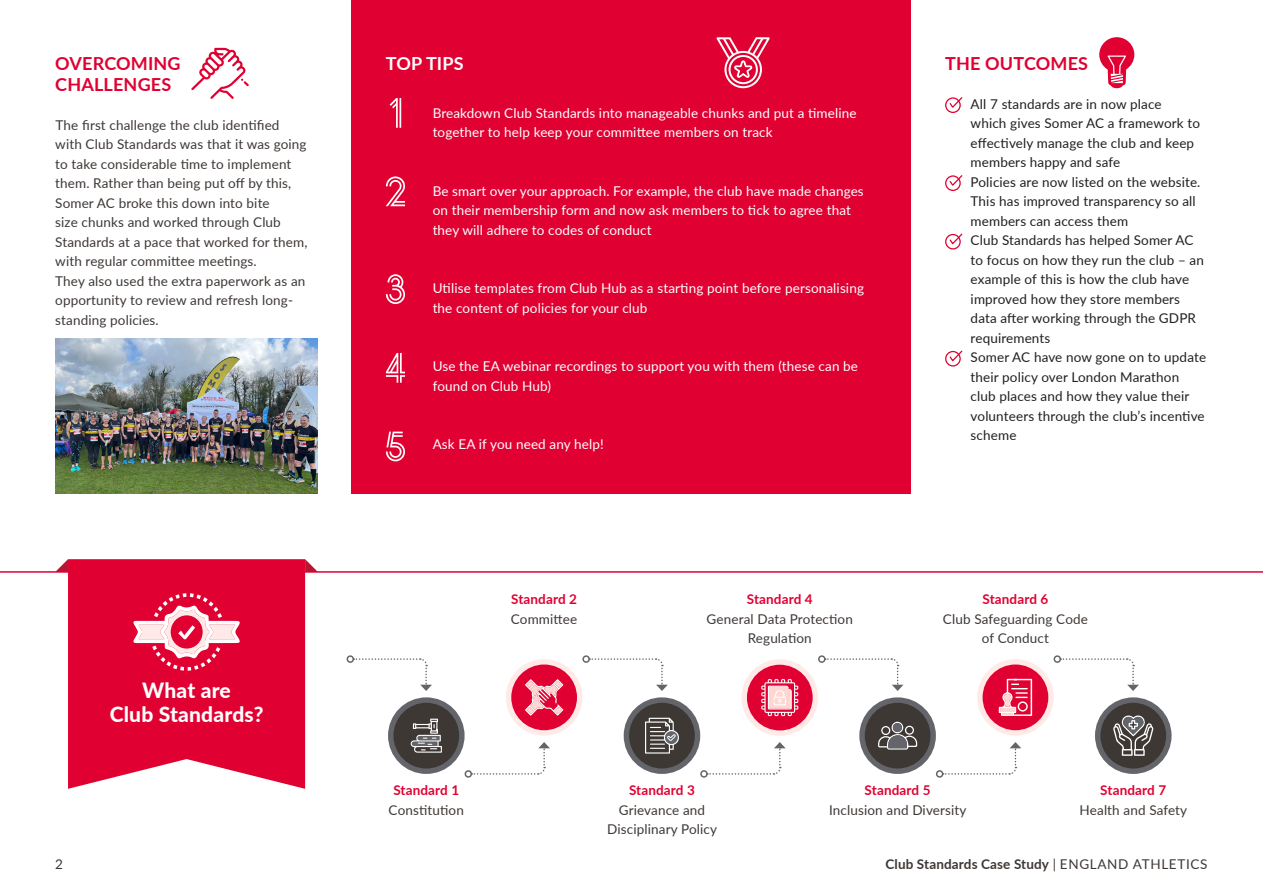
<style>
.page{position:relative;width:1263px;height:893px;background:#fff}
.page>*{position:absolute;margin:0;border:0;box-sizing:border-box;transform-origin:0 0}
.t1{font:800 21px/24px "Lato";letter-spacing:.01em;color:#fff;text-align:center}
.t2{font:700 18px/21px "Lato";letter-spacing:.01em;color:#e00031}
.t3{font:700 18px "Lato";letter-spacing:.01em;color:#fff}
.t4{font:13.5px/19.5px "Lato";letter-spacing:.01em;color:#3e3835;text-align:center}
.t5{font:13.5px/19.5px "Lato";letter-spacing:.01em;color:#231f20}
.t6{font:13.5px/19.5px "Lato";letter-spacing:.01em;color:#fff}
.t7{font:700 13.5px "Lato";letter-spacing:.01em;color:#e00031}
.t8{font:700 13.5px "Lato";letter-spacing:.01em;color:#3e3835}
.s1{font-weight:400}
</style>
<div class="page">
<div style="left:945px;top:97px;width:16px;height:16px;border:1px solid #e00031;border-radius:50%"></div>
<svg style="left:948px;top:97px;width:15px;height:12px"></svg>
<div style="left:945px;top:175px;width:16px;height:16px;border:1px solid #e00031;border-radius:50%"></div>
<svg style="left:948px;top:175px;width:15px;height:12px"></svg>
<div style="left:945px;top:234px;width:16px;height:16px;border:1px solid #e00031;border-radius:50%"></div>
<svg style="left:948px;top:233px;width:15px;height:13px"></svg>
<div style="left:945px;top:351px;width:16px;height:16px;border:1px solid #e00031;border-radius:50%"></div>
<svg style="left:948px;top:350px;width:15px;height:13px"></svg>
<svg style="left:391px;top:700px;width:71px;height:71px;background:#433e3c"></svg>
<div style="left:388px;top:697px;width:77px;height:77px;border:5px solid #63656a;border-radius:50%"></div>
<svg style="left:410px;top:719px;width:32px;height:34px"></svg>
<svg style="left:509px;top:662px;width:71px;height:71px;background:#e4224c"></svg>
<div style="left:506px;top:659px;width:76px;height:77px;border:5px solid #ffeae8;border-radius:50%"></div>
<svg style="left:525px;top:679px;width:38px;height:37px"></svg>
<svg style="left:554px;top:707px;width:8px;height:7px"></svg>
<svg style="left:527px;top:681px;width:7px;height:7px"></svg>
<svg style="left:555px;top:681px;width:7px;height:7px"></svg>
<svg style="left:527px;top:707px;width:7px;height:7px"></svg>
<svg style="left:626px;top:700px;width:71px;height:71px;background:#433e3c"></svg>
<div style="left:624px;top:697px;width:76px;height:77px;border:5px solid #63656a;border-radius:50%"></div>
<svg style="left:645px;top:718px;width:34px;height:36px"></svg>
<svg style="left:744px;top:662px;width:71px;height:71px;background:#e4234d"></svg>
<div style="left:741px;top:659px;width:77px;height:77px;border:5px solid #ffeae8;border-radius:50%"></div>
<svg style="left:761px;top:679px;width:37px;height:37px"></svg>
<svg style="left:862px;top:700px;width:71px;height:71px;background:#433e3c"></svg>
<div style="left:859px;top:697px;width:77px;height:77px;border:5px solid #63656a;border-radius:50%"></div>
<svg style="left:878px;top:722px;width:39px;height:27px"></svg>
<div style="left:893px;top:723px;width:9px;height:9px;background:#63656a;border-radius:50%"></div>
<svg style="left:980px;top:662px;width:71px;height:71px;background:#e4224b"></svg>
<div style="left:977px;top:659px;width:77px;height:77px;border:5px solid #ffeae8;border-radius:50%"></div>
<svg style="left:999px;top:679px;width:33px;height:37px"></svg>
<svg style="left:1098px;top:700px;width:71px;height:71px;background:#443f3d"></svg>
<div style="left:1095px;top:697px;width:76px;height:77px;border:5px solid #63656a;border-radius:50%"></div>
<svg style="left:1113px;top:715px;width:40px;height:41px;background:#726f6d"></svg>
<div style="left:352px;top:0;width:559px;height:493px;background:#e00031"></div>
<hr style="left:399px;top:98px;width:2px;height:30px;background:#fff">
<svg style="left:390px;top:98px;width:8px;height:30px"></svg>
<svg style="left:386px;top:176px;width:20px;height:30px"></svg>
<svg style="left:386px;top:353px;width:19px;height:30px"></svg>
<svg style="left:386px;top:274px;width:19px;height:30px"></svg>
<hr style="left:0;top:571px;width:1263px;height:2px;background:#e00031">
<svg style="left:68px;top:559px;width:237px;height:230px;background:#e21341"></svg>
<svg style="left:305px;top:559px;width:13px;height:13px"></svg>
<svg style="left:55px;top:559px;width:13px;height:13px"></svg>
<svg style="left:133px;top:593px;width:107px;height:78px;background:#ea5071"></svg>
<div style="left:465px;top:770px;width:7px;height:8px;border:2px solid #63656a;border-radius:50%"></div>
<svg style="left:471px;top:742px;width:79px;height:33px"></svg>
<div style="left:700px;top:770px;width:8px;height:8px;border:2px solid #63656a;border-radius:50%"></div>
<svg style="left:707px;top:742px;width:79px;height:33px"></svg>
<div style="left:936px;top:770px;width:7px;height:8px;border:2px solid #63656a;border-radius:50%"></div>
<svg style="left:943px;top:742px;width:78px;height:33px"></svg>
<div style="left:1053px;top:655px;width:8px;height:8px;border:2px solid #63656a;border-radius:50%"></div>
<svg style="left:1060px;top:658px;width:79px;height:33px"></svg>
<div style="left:818px;top:655px;width:7px;height:8px;border:2px solid #63656a;border-radius:50%"></div>
<svg style="left:825px;top:658px;width:78px;height:33px"></svg>
<div style="left:582px;top:655px;width:8px;height:8px;border:2px solid #63656a;border-radius:50%"></div>
<svg style="left:589px;top:658px;width:79px;height:33px"></svg>
<div style="left:347px;top:655px;width:7px;height:8px;border:2px solid #63656a;border-radius:50%"></div>
<svg style="left:353px;top:658px;width:79px;height:33px"></svg>
<svg style="left:716px;top:37px;width:54px;height:51px"></svg>
<svg style="left:1099px;top:37px;width:35px;height:51px"></svg>
<svg style="left:191px;top:48px;width:58px;height:51px"></svg>
<img style="left:55px;top:338px;width:263px;height:155px">
<svg style="left:386px;top:432px;width:19px;height:29px"></svg>
<h2 class="t2" style="left:55px;top:52px;width:127px">OVERCOMING<br>CHALLENGES</h2>
<p class="t4" style="left:55px;top:115px;width:254px;text-align:left">The first challenge the club identified with Club Standards was that it was going to take considerable time to implement them. Rather than being put off by this, Somer AC broke this down into bite<br>size chunks and worked through Club Standards at a pace that worked for them, with regular committee meetings.<br>They also used the extra paperwork as an opportunity to review and refresh long&shy;standing policies.</p>
<h1 class="t1" style="left:110px;top:678px;width:155px">What are<br>Club Standards?</h1>
<h2 class="t3" style="left:386px;top:50px;width:79px">TOP TIPS</h2>
<p class="t6" style="left:433px;top:103px;width:425px">Breakdown Club Standards into manageable chunks and put a timeline together to help keep your committee members on track</p>
<p class="t6" style="left:433px;top:181px;width:433px">Be smart over your approach. For example, the club have made changes on their membership form and now ask members to tick to agree that they will adhere to codes of conduct</p>
<p class="t6" style="left:433px;top:278px;width:433px">Utilise templates from Club Hub as a starting point before personalising the content of policies for your club</p>
<p class="t6" style="left:433px;top:356px;width:427px">Use the EA webinar recordings to support you with them (these can be found on Club Hub)</p>
<p class="t6" style="left:433px;top:434px;width:173px">Ask EA if you need any help!</p>
<p class="t7" style="left:511px;top:589px;width:67px">Standard 2</p>
<p class="t4" style="left:511px;top:608px;width:68px">Committee</p>
<p class="t7" style="left:747px;top:589px;width:67px">Standard 4</p>
<p class="t4" style="left:707px;top:608px;width:148px">General Data Protection<br>Regulation</p>
<h2 class="t2" style="left:945px;top:52px;width:145px">THE OUTCOMES</h2>
<p class="t5" style="left:971px;top:94px;width:237px">All 7 standards are in now place<br>which gives Somer AC a framework to effectively manage the club and keep members happy and safe<br>Policies are now listed on the website.<br>This has improved transparency so all members can access them<br>Club Standards has helped Somer AC to focus on how they run the club – an example of this is how the club have improved how they store members data after working through the GDPR requirements<br>Somer AC have now gone on to update their policy over London Marathon club places and how they value their volunteers through the club’s incentive scheme</p>
<p class="t7" style="left:982px;top:589px;width:67px">Standard 6</p>
<p class="t4" style="left:943px;top:608px;width:146px">Club Safeguarding Code of Conduct</p>
<p class="t7" style="left:393px;top:780px;width:67px">Standard 1</p>
<p class="t4" style="left:389px;top:800px;width:77px">Constitution</p>
<p class="t7" style="left:629px;top:780px;width:67px">Standard 3</p>
<p class="t4" style="left:607px;top:800px;width:111px">Grievance and<br>Disciplinary Policy</p>
<p class="t7" style="left:865px;top:780px;width:67px">Standard 5</p>
<p class="t4" style="left:829px;top:800px;width:139px">Inclusion and Diversity</p>
<p class="t7" style="left:1100px;top:780px;width:67px">Standard 7</p>
<p class="t4" style="left:1080px;top:800px;width:109px">Health and Safety</p>
<p class="t4" style="left:55px;top:853px;width:9px">2</p>
<p class="t8" style="left:885px;top:854px;width:324px">Club Standards Case Study <span class="s1">| ENGLAND ATHLETICS</span></p>
</div>
